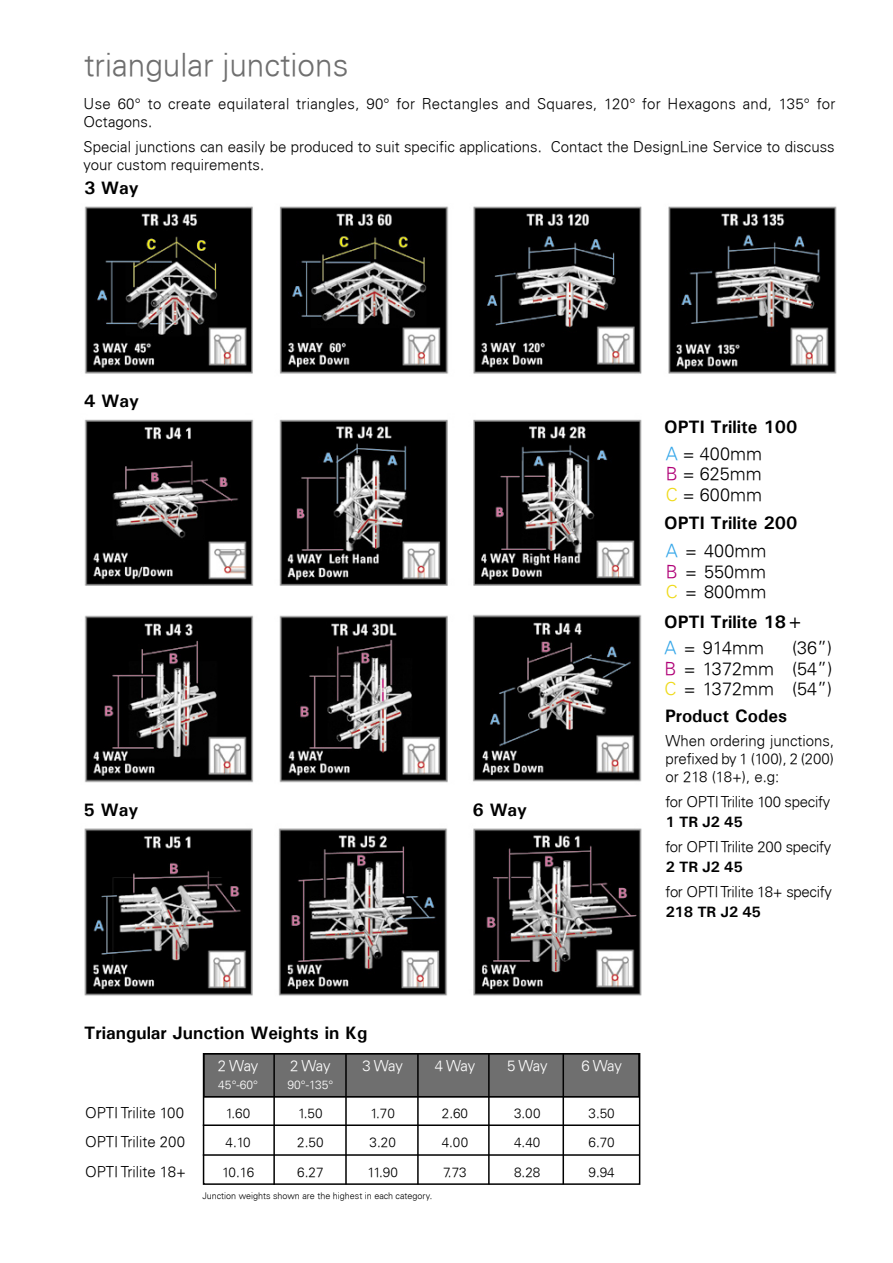
<style>
.page{position:relative;width:893px;height:1263px;background:#fff}
.page>*{position:absolute;margin:0;border:0;box-sizing:border-box;transform-origin:0 0}
.t1{font:300 31.5px "Univers";color:#6f6f6f}
.t2{font:700 18px "Univers";color:#000}
.t3{font:300 18px/20.5px "Univers";color:#000;text-align:justify}
.t4{font:300 15px/18px "Univers";color:#000}
.t5{font:300 15px/18px "Univers";letter-spacing:.02em;color:#000}
.t6{font:300 15px "Univers";letter-spacing:-.02em;color:#000}
.t7{font:300 15px "Univers";letter-spacing:-.03em;color:#fff}
.t8{font:700 15px "Univers";letter-spacing:-.02em;color:#000}
.t9{font:300 13.5px "Univers";color:#000}
.t10{font:300 12px "Univers";color:#fff}
.t11{font:300 9px "Univers";color:#000}
.s1{color:#36a7e9}
.s2{color:#b00077}
.s3{color:#efda1b}
</style>
<div class="page">
<div style="left:204px;top:1054px;width:435px;height:43px;background:#6f6f6f"></div>
<div style="left:203px;top:1053px;width:437px;height:132px;border:2px solid #000"></div>
<hr style="left:204px;top:1096px;width:436px;height:1px;background:#000">
<hr style="left:203px;top:1124px;width:437px;height:2px;background:#000">
<hr style="left:203px;top:1154px;width:437px;height:2px;background:#000">
<img style="left:84px;top:206px;width:753px;height:168px">
<img style="left:84px;top:419px;width:558px;height:364px">
<img style="left:84px;top:828px;width:558px;height:168px">
<hr style="left:273px;top:1053px;width:2px;height:132px;background:#000">
<hr style="left:345px;top:1053px;width:2px;height:131px;background:#000">
<hr style="left:417px;top:1053px;width:2px;height:131px;background:#000">
<hr style="left:488px;top:1053px;width:2px;height:131px;background:#000">
<hr style="left:562px;top:1053px;width:2px;height:131px;background:#000">
<h1 class="t1" style="left:84px;top:46px;width:266px">triangular junctions</h1>
<p class="t5" style="left:84px;top:94px;width:753px">Use 60° to create equilateral triangles, 90° for Rectangles and Squares, 120° for Hexagons and, 135° for<br>Octagons.</p>
<p class="t4" style="left:84px;top:137px;width:753px">Special junctions can easily be produced to suit specific applications. Contact the DesignLine Service to discuss your custom requirements.</p>
<p class="t2" style="left:84px;top:177px;width:56px">3 Way</p>
<p class="t2" style="left:84px;top:390px;width:56px">4 Way</p>
<p class="t2" style="left:84px;top:799px;width:56px">5 Way</p>
<p class="t2" style="left:472px;top:798px;width:56px">6 Way</p>
<p class="t2" style="left:664px;top:415px;width:135px">OPTI Trilite 100</p>
<p class="t3" style="left:666px;top:443px;width:98px"><span class="s1">A</span> = 400mm <span class="s2">B</span> = 625mm <span class="s3">C</span> = 600mm</p>
<p class="t2" style="left:664px;top:511px;width:135px">OPTI Trilite 200</p>
<p class="t3" style="left:666px;top:540px;width:102px"><span class="s1">A</span> = 400mm <span class="s2">B</span> = 550mm <span class="s3">C</span> = 800mm</p>
<p class="t2" style="left:664px;top:610px;width:141px">OPTI Trilite 18+</p>
<p class="t3" style="left:665px;top:637px;width:101px"><span class="s1">A</span> = 914mm</p>
<p class="t3" style="left:665px;top:637px;width:169px;text-indent:128px">(36”)<br><span class="s2">B</span> = 1372mm (54”)<br><span class="s3">C</span> = 1372mm (54”)</p>
<p class="t2" style="left:665px;top:704px;width:123px">Product Codes</p>
<p class="t4" style="left:665px;top:732px;width:170px;text-align:justify">When ordering junctions, prefixed by 1 (100), 2 (200) or 218 (18+), e.g:</p>
<p class="t6" style="left:665px;top:793px;width:166px">for OPTI Trilite 100 specify</p>
<p class="t8" style="left:665px;top:813px;width:79px">1 TR J2 45</p>
<p class="t6" style="left:665px;top:838px;width:167px">for OPTI Trilite 200 specify</p>
<p class="t8" style="left:665px;top:857px;width:79px">2 TR J2 45</p>
<p class="t6" style="left:665px;top:883px;width:168px">for OPTI Trilite 18+ specify</p>
<p class="t8" style="left:665px;top:902px;width:97px">218 TR J2 45</p>
<p class="t2" style="left:84px;top:1022px;width:285px">Triangular Junction Weights in Kg</p>
<p class="t7" style="left:218px;top:1056px;width:42px">2 Way</p>
<p class="t7" style="left:290px;top:1056px;width:42px">2 Way</p>
<p class="t7" style="left:362px;top:1056px;width:42px">3 Way</p>
<p class="t7" style="left:435px;top:1056px;width:42px">4 Way</p>
<p class="t7" style="left:507px;top:1056px;width:42px">5 Way</p>
<p class="t7" style="left:581px;top:1056px;width:42px">6 Way</p>
<p class="t10" style="left:218px;top:1077px;width:41px">45°-60°</p>
<p class="t10" style="left:288px;top:1077px;width:47px">90°-135°</p>
<p class="t4" style="left:85px;top:1104px;width:101px">OPTI Trilite 100</p>
<p class="t9" style="left:226px;top:1105px;width:26px">1.60</p>
<p class="t9" style="left:298px;top:1105px;width:26px">1.50</p>
<p class="t9" style="left:371px;top:1105px;width:26px">1.70</p>
<p class="t9" style="left:442px;top:1105px;width:28px">2.60</p>
<p class="t9" style="left:514px;top:1105px;width:28px">3.00</p>
<p class="t9" style="left:589px;top:1105px;width:28px">3.50</p>
<p class="t4" style="left:85px;top:1133px;width:102px">OPTI Trilite 200</p>
<p class="t9" style="left:225px;top:1134px;width:27px">4.10</p>
<p class="t9" style="left:297px;top:1134px;width:28px">2.50</p>
<p class="t9" style="left:370px;top:1134px;width:28px">3.20</p>
<p class="t9" style="left:442px;top:1134px;width:28px">4.00</p>
<p class="t9" style="left:514px;top:1134px;width:28px">4.40</p>
<p class="t9" style="left:589px;top:1134px;width:28px">6.70</p>
<p class="t4" style="left:85px;top:1162px;width:102px">OPTI Trilite 18+</p>
<p class="t9" style="left:222px;top:1164px;width:34px">10.16</p>
<p class="t9" style="left:297px;top:1164px;width:28px">6.27</p>
<p class="t9" style="left:368px;top:1164px;width:32px">11.90</p>
<p class="t9" style="left:443px;top:1164px;width:25px">7.73</p>
<p class="t9" style="left:514px;top:1164px;width:28px">8.28</p>
<p class="t9" style="left:589px;top:1164px;width:28px">9.94</p>
<p class="t11" style="left:202px;top:1190px;width:231px">Junction weights shown are the highest in each category.</p>
</div>
